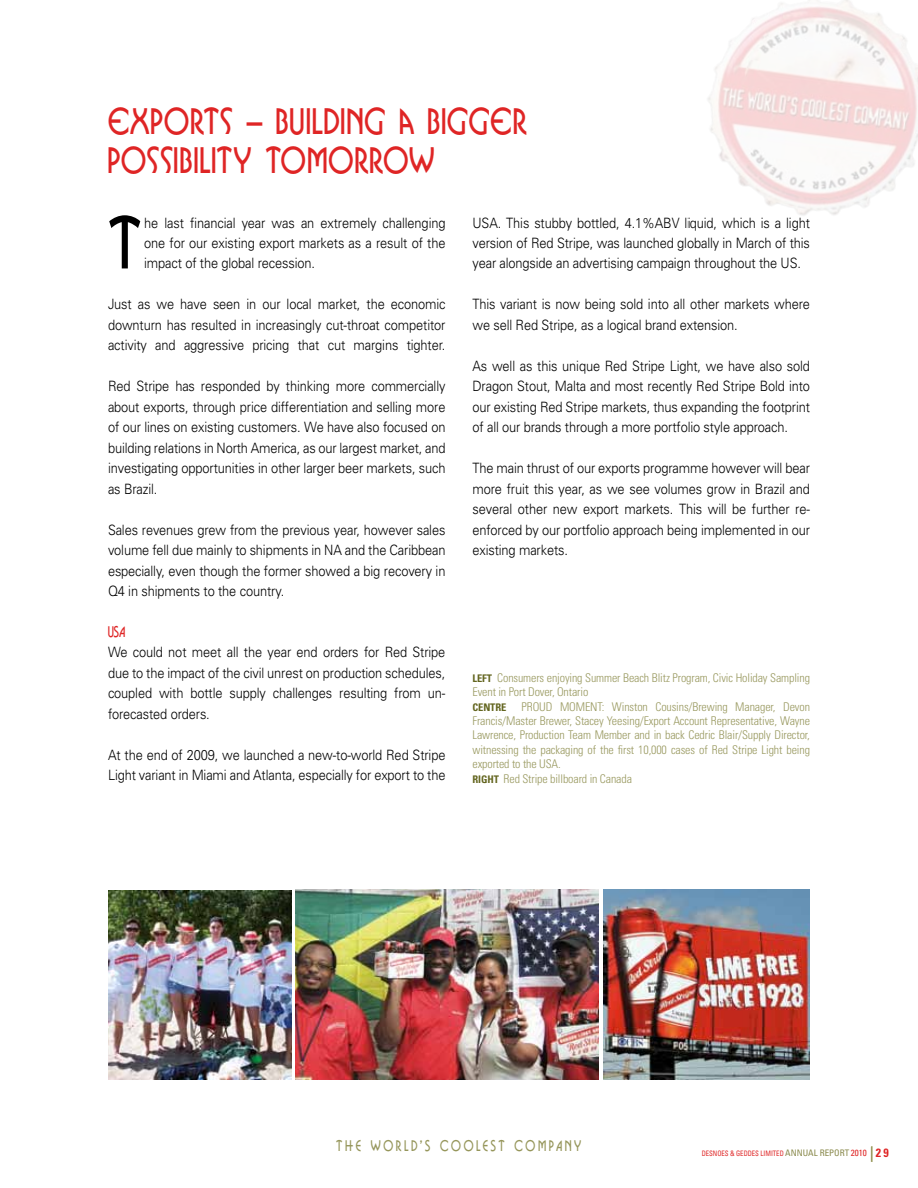
<style>
.page{position:relative;width:918px;height:1188px;background:#fff}
.page>*{position:absolute;margin:0;border:0;box-sizing:border-box;transform-origin:0 0}
.t1{font:71.4px "Businko";color:#000;scale:.9 1}
.t2{font:36px/39px "Businko";letter-spacing:.015em;color:#df2525;scale:.85 1}
.t3{font:15px "Businko";letter-spacing:.21em;color:#96965b;scale:.8 1}
.t4{font:15px "Businko";color:#df2525;scale:.8 1}
.t5{font:300 14.25px/20.5px "Univers";letter-spacing:-.01em;color:#000;text-align:justify;scale:.9 1}
.t6{font:300 condensed 12px/14.4px "Univers";letter-spacing:-.01em;color:#999960}
.t7{font:700 condensed 10.5px "Univers";letter-spacing:-.01em;color:#63651f}
.t8{font:condensed 7.5px "Univers";color:#df2525;scale:.9 1}
.s1{font-weight:700;font-size:10.5px;color:#63651f}
.s2{font-size:9px;color:#89894b}
.s3{font-size:9px}
.s4{font-size:14.85px;color:#89894b}
.s5{font-weight:700;font-size:12px}
</style>
<div class="page">
<svg style="left:871px;top:1146px;width:1px;height:16px"></svg>
<img style="left:295px;top:890px;width:304px;height:190px">
<img style="left:708px;top:0;width:210px;height:216px">
<img style="left:108px;top:890px;width:183px;height:190px">
<img style="left:604px;top:890px;width:206px;height:190px">
<h2 class="t2" style="left:108px;top:102px;width:495px">EXPORTS – BUILDING A BIGGER<br>POSSIBILITY TOMORROW</h2>
<h1 class="t1" style="left:108px;top:201px;width:40px">T</h1>
<p class="t5" style="left:144px;top:212px;width:336px">he last financial year was an extremely challenging one for our existing export markets as a result of the impact of the global recession.</p>
<p class="t5" style="left:108px;top:294px;width:377px">Just as we have seen in our local market, the economic downturn has resulted in increasingly cut-throat competitor activity and aggressive pricing that cut margins tighter.</p>
<p class="t5" style="left:108px;top:376px;width:377px">Red Stripe has responded by thinking more commercially about exports, through price differentiation and selling more of our lines on existing customers. We have also focused on building relations in North America, as our largest market, and investigating opportunities in other larger beer markets, such as Brazil.</p>
<p class="t5" style="left:108px;top:519px;width:377px">Sales revenues grew from the previous year, however sales volume fell due mainly to shipments in NA and the Caribbean especially, even though the former showed a big recovery in Q4 in shipments to the country.</p>
<p class="t4" style="left:108px;top:623px;width:16px">USA</p>
<p class="t5" style="left:108px;top:642px;width:376px">We could not meet all the year end orders for Red Stripe due to the impact of the civil unrest on production schedules, coupled with bottle supply challenges resulting from un&shy;forecasted orders.</p>
<p class="t5" style="left:108px;top:744px;width:377px">At the end of 2009, we launched a new-to-world Red Stripe<br>Light variant in Miami and Atlanta, especially for export to the</p>
<p class="t5" style="left:472px;top:212px;width:377px">USA. This stubby bottled, 4.1%ABV liquid, which is a light version of Red Stripe, was launched globally in March of this year alongside an advertising campaign throughout the US.</p>
<p class="t5" style="left:472px;top:294px;width:376px">This variant is now being sold into all other markets where we sell Red Stripe, as a logical brand extension.</p>
<p class="t5" style="left:472px;top:355px;width:377px">As well as this unique Red Stripe Light, we have also sold Dragon Stout, Malta and most recently Red Stripe Bold into our existing Red Stripe markets, thus expanding the footprint of all our brands through a more portfolio style approach.</p>
<p class="t5" style="left:472px;top:458px;width:377px">The main thrust of our exports programme however will bear more fruit this year, as we see volumes grow in Brazil and several other new export markets. This will be further re&shy;enforced by our portfolio approach being implemented in our existing markets.</p>
<p class="t6" style="left:472px;top:670px;width:339px"><span class="s1">LEFT</span> Consumers enjoying Summer Beach Blitz Program, Civic Holiday Sampling<br>Event in Port Dover, Ontario</p>
<p class="t7" style="left:472px;top:701px;width:35px">CENTRE</p>
<p class="t6" style="left:472px;top:699px;width:339px;text-indent:49px">PROUD MOMENT: Winston Cousins/Brewing Manager, Devon Francis/Master Brewer, Stacey Yeesing/Export Account Representative, Wayne Lawrence, Production Team Member and in back Cedric Blair/Supply Director, witnessing the packaging of the first 10,000 cases of Red Stripe Light being exported to the USA.<br><span class="s1">RIGHT</span> Red Stripe billboard in Canada</p>
<p class="t3" style="left:336px;top:1137px;width:308px">THE WORLD’S COOLEST COMPANY</p>
<p class="t8" style="left:702px;top:1148px;width:209px">DESNOES &amp; GEDDES LIMITED <span class="s2">ANN UAL REPORT</span> <span class="s3">2010</span> <span class="s4">|</span> <span class="s5">2 9</span></p>
</div>
